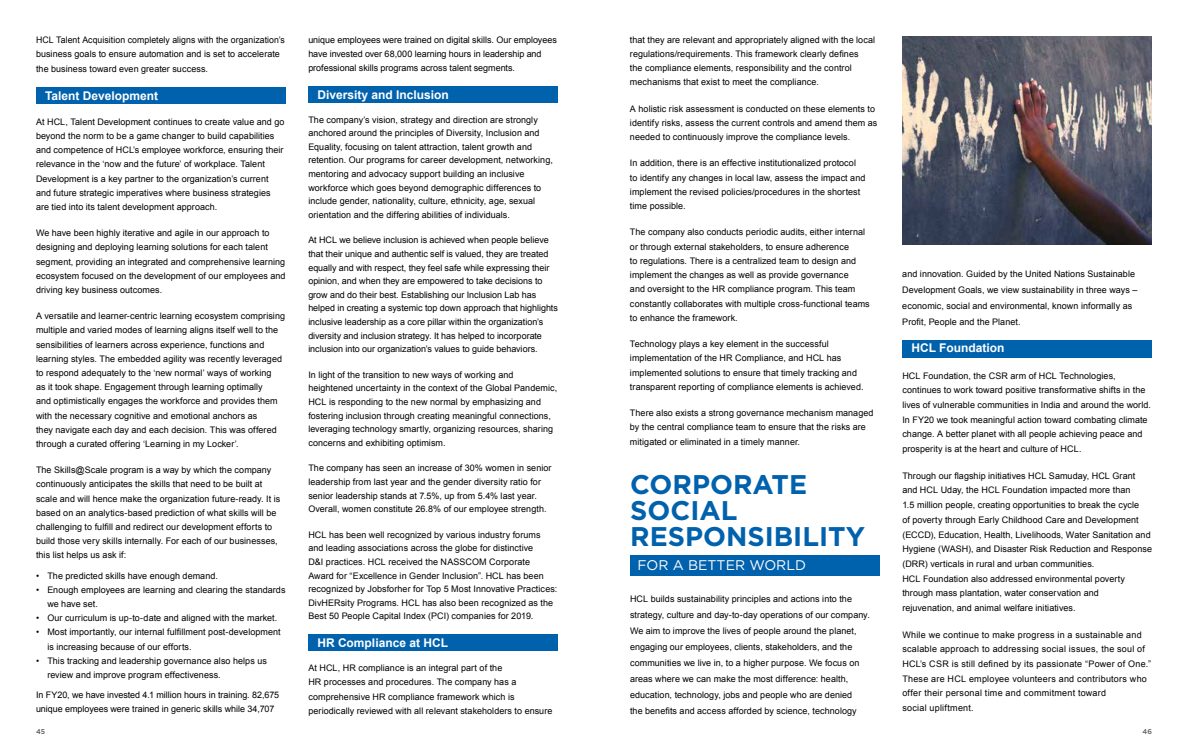
<style>
.page{position:relative;width:1188px;height:756px;background:#fff}
.page>*{position:absolute;margin:0;border:0;box-sizing:border-box;transform-origin:0 0}
.t1{font:700 27px/25.7px "Gotham";color:#0061ad}
.t2{font:14px "Gotham";color:#fff}
.t3{font:700 12px "Arial";color:#fff}
.t4{font:9px/14.2px "Arial";letter-spacing:.005em;color:#000}
.t5{font:9px/14.7px "Arial";letter-spacing:.025em;color:#000}
.t6{font:500 7px "Gotham";color:#575756}
</style>
<div class="page">
<div style="left:36px;top:88px;width:250px;height:16px;background:#0061ad"></div>
<div style="left:308px;top:87px;width:250px;height:16px;background:#0061ad"></div>
<div style="left:308px;top:635px;width:250px;height:16px;background:#0061ad"></div>
<div style="left:630px;top:555px;width:250px;height:20px;background:#0061ad"></div>
<div style="left:902px;top:340px;width:250px;height:18px;background:#0061ad"></div>
<img style="left:902px;top:36px;width:250px;height:209px">
<p class="t4" style="left:36px;top:32px;width:250px;line-height:14.5px">HCL Talent Acquisition completely aligns with the organization’s business goals to ensure automation and is set to accelerate the business toward even greater success.</p>
<h3 class="t3" style="left:45px;top:88px;width:115px">Talent Development</h3>
<p class="t4" style="left:36px;top:115px;width:250px">At HCL, Talent Development continues to create value and go beyond the norm to be a game changer to build capabilities and competence of HCL’s employee workforce, ensuring their relevance in the ‘now and the future’ of workplace. Talent Development is a key partner to the organization’s current and future strategic imperatives where business strategies are tied into its talent development approach.</p>
<p class="t4" style="left:36px;top:226px;width:251px">We have been highly iterative and agile in our approach to designing and deploying learning solutions for each talent segment, providing an integrated and comprehensive learning ecosystem focused on the development of our employees and driving key business outcomes.</p>
<p class="t4" style="left:36px;top:309px;width:251px">A versatile and learner-centric learning ecosystem comprising multiple and varied modes of learning aligns itself well to the sensibilities of learners across experience, functions and learning styles. The embedded agility was recently leveraged to respond adequately to the ‘new normal’ ways of working<br>as it took shape. Engagement through learning optimally<br>and optimistically engages the workforce and provides them with the necessary cognitive and emotional anchors as<br>they navigate each day and each decision. This was offered through a curated offering ‘Learning in my Locker’.</p>
<p class="t4" style="left:36px;top:463px;width:246px">The Skills@Scale program is a way by which the company continuously anticipates the skills that need to be built at scale and will hence make the organization future-ready. It is based on an analytics-based prediction of what skills will be challenging to fulfill and redirect our development efforts to build those very skills internally. For each of our businesses, this list helps us ask if:</p>
<p class="t4" style="left:36px;top:568px;width:183px">• The predicted skills have enough demand.</p>
<p class="t4" style="left:47px;top:583px;width:240px;text-indent:-11px">• Enough employees are learning and clearing the standards we have set.</p>
<p class="t4" style="left:36px;top:611px;width:243px">• Our curriculum is up-to-date and aligned with the market.</p>
<p class="t4" style="left:47px;top:625px;width:235px;text-indent:-11px">• Most importantly, our internal fulfillment post-development is increasing because of our efforts.</p>
<p class="t4" style="left:47px;top:654px;width:221px;text-indent:-11px">• This tracking and leadership governance also helps us review and improve program effectiveness.</p>
<p class="t4" style="left:36px;top:688px;width:245px">In FY20, we have invested 4.1 million hours in training. 82,675 unique employees were trained in generic skills while 34,707</p>
<p class="t4" style="left:308px;top:32px;width:250px">unique employees were trained on digital skills. Our employees have invested over 68,000 learning hours in leadership and professional skills programs across talent segments.</p>
<h3 class="t3" style="left:317px;top:87px;width:133px">Diversity and Inclusion</h3>
<p class="t4" style="left:308px;top:113px;width:246px;line-height:13.6px">The company’s vision, strategy and direction are strongly anchored around the principles of Diversity, Inclusion and Equality, focusing on talent attraction, talent growth and retention. Our programs for career development, networking, mentoring and advocacy support building an inclusive workforce which goes beyond demographic differences to include gender, nationality, culture, ethnicity, age, sexual orientation and the differing abilities of individuals.</p>
<p class="t4" style="left:308px;top:233px;width:251px;line-height:13.6px">At HCL we believe inclusion is achieved when people believe that their unique and authentic self is valued, they are treated equally and with respect, they feel safe while expressing their opinion, and when they are empowered to take decisions to grow and do their best. Establishing our Inclusion Lab has helped in creating a systemic top down approach that highlights inclusive leadership as a core pillar within the organization’s diversity and inclusion strategy. It has helped to incorporate inclusion into our organization’s values to guide behaviors.</p>
<p class="t4" style="left:308px;top:368px;width:250px;line-height:13.6px">In light of the transition to new ways of working and heightened uncertainty in the context of the Global Pandemic, HCL is responding to the new normal by emphasizing and fostering inclusion through creating meaningful connections, leveraging technology smartly, organizing resources, sharing concerns and exhibiting optimism.</p>
<p class="t4" style="left:308px;top:461px;width:245px;line-height:13.6px">The company has seen an increase of 30% women in senior leadership from last year and the gender diversity ratio for senior leadership stands at 7.5%, up from 5.4% last year.<br>Overall, women constitute 26.8% of our employee strength.</p>
<p class="t4" style="left:308px;top:528px;width:250px;line-height:13.6px">HCL has been well recognized by various industry forums and leading associations across the globe for distinctive<br>D&amp;I practices. HCL received the NASSCOM Corporate Award for “Excellence in Gender Inclusion”. HCL has been recognized by Jobsforher for Top 5 Most Innovative Practices:<br>DivHERsity Programs. HCL has also been recognized as the Best 50 People Capital Index (PCI) companies for 2019.</p>
<h3 class="t3" style="left:317px;top:635px;width:132px">HR Compliance at HCL</h3>
<p class="t4" style="left:308px;top:661px;width:246px">At HCL, HR compliance is an integral part of the<br>HR processes and procedures. The company has a comprehensive HR compliance framework which is periodically reviewed with all relevant stakeholders to ensure</p>
<p class="t4" style="left:630px;top:32px;width:247px">that they are relevant and appropriately aligned with the local regulations/requirements. This framework clearly defines<br>the compliance elements, responsibility and the control mechanisms that exist to meet the compliance.</p>
<p class="t4" style="left:630px;top:101px;width:249px">A holistic risk assessment is conducted on these elements to identify risks, assess the current controls and amend them as needed to continuously improve the compliance levels.</p>
<p class="t4" style="left:630px;top:156px;width:237px">In addition, there is an effective institutionalized protocol to identify any changes in local law, assess the impact and implement the revised policies/procedures in the shortest time possible.</p>
<p class="t4" style="left:630px;top:225px;width:241px">The company also conducts periodic audits, either internal or through external stakeholders, to ensure adherence<br>to regulations. There is a centralized team to design and implement the changes as well as provide governance<br>and oversight to the HR compliance program. This team constantly collaborates with multiple cross-functional teams to enhance the framework.</p>
<p class="t4" style="left:630px;top:337px;width:235px">Technology plays a key element in the successful implementation of the HR Compliance, and HCL has implemented solutions to ensure that timely tracking and transparent reporting of compliance elements is achieved.</p>
<p class="t4" style="left:630px;top:406px;width:245px">There also exists a strong governance mechanism managed by the central compliance team to ensure that the risks are mitigated or eliminated in a timely manner.</p>
<h1 class="t1" style="left:630px;top:471px;width:236px">CORPORATE<br>SOCIAL<br>RESPONSIBILITY</h1>
<h2 class="t2" style="left:638px;top:556px;width:170px">FOR A BETTER WORLD</h2>
<p class="t4" style="left:630px;top:591px;width:241px;line-height:16px">HCL builds sustainability principles and actions into the strategy, culture and day-to-day operations of our company.<br>We aim to improve the lives of people around the planet, engaging our employees, clients, stakeholders, and the communities we live in, to a higher purpose. We focus on areas where we can make the most difference: health, education, technology, jobs and people who are denied<br>the benefits and access afforded by science, technology</p>
<p class="t4" style="left:902px;top:266px;width:237px;line-height:16px">and innovation. Guided by the United Nations Sustainable Development Goals, we view sustainability in three ways – economic, social and environmental, known informally as Profit, People and the Planet.</p>
<h3 class="t3" style="left:911px;top:340px;width:95px">HCL Foundation</h3>
<p class="t4" style="left:902px;top:368px;width:250px;line-height:14.7px">HCL Foundation, the CSR arm of HCL Technologies, continues to work toward positive transformative shifts in the lives of vulnerable communities in India and around the world.<br>In FY20 we took meaningful action toward combating climate change. A better planet with all people achieving peace and prosperity is at the heart and culture of HCL.</p>
<p class="t4" style="left:902px;top:468px;width:251px;line-height:14.7px">Through our flagship initiatives HCL Samuday, HCL Grant and HCL Uday, the HCL Foundation impacted more than<br>1.5 million people, creating opportunities to break the cycle<br>of poverty through Early Childhood Care and Development (ECCD), Education, Health, Livelihoods, Water Sanitation and Hygiene (WASH), and Disaster Risk Reduction and Response (DRR) verticals in rural and urban communities.<br>HCL Foundation also addressed environmental poverty through mass plantation, water conservation and rejuvenation, and animal welfare initiatives.</p>
<p class="t5" style="left:902px;top:627px;width:250px">While we continue to make progress in a sustainable and scalable approach to addressing social issues, the soul of HCL’s CSR is still defined by its passionate “Power of One.” These are HCL employee volunteers and contributors who offer their personal time and commitment toward<br>social upliftment.</p>
<p class="t6" style="left:36px;top:727px;width:11px">45</p>
<p class="t6" style="left:1143px;top:727px;width:11px">46</p>
</div>
